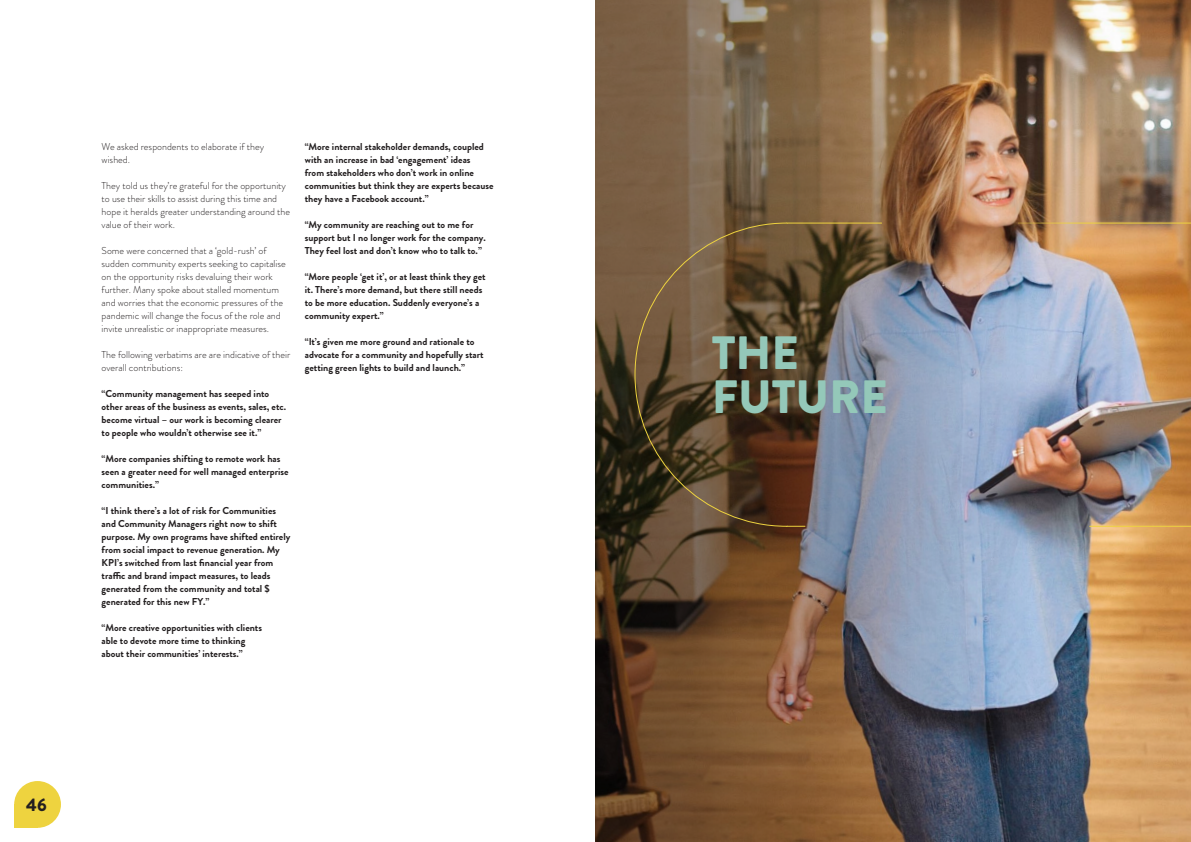
<style>
.page{position:relative;width:1191px;height:842px;background:#fff}
.page>*{position:absolute;margin:0;border:0;box-sizing:border-box;transform-origin:0 0}
.t1{font:900 46.7px/44.9px "Brandon Grotesque";color:#94c8b9}
.t2{font:900 18px "Brandon Grotesque";color:#231f20}
.t3{font:700 10px/13px "Brandon Grotesque";color:#231f20}
.t4{font:300 10px/13px "Brandon Grotesque";color:#231f20}
</style>
<div class="page">
<div style="left:14px;top:781px;width:47px;height:47px;background:#eed33f;border-radius:50%"></div>
<div style="left:14px;top:804px;width:24px;height:24px;background:#eed33f"></div>
<img style="left:595px;top:0;width:596px;height:842px">
<hr style="left:1018px;top:223px;width:173px;height:1px;background:#eed33f">
<hr style="left:1089px;top:526px;width:102px;height:1px;background:#eed33f">
<svg style="left:634px;top:222px;width:249px;height:305px;background:#605141"></svg>
<p class="t4" style="left:102px;top:140px;width:164px">We asked respondents to elaborate if they wished.</p>
<p class="t4" style="left:102px;top:179px;width:190px">They told us they’re grateful for the opportunity to use their skills to assist during this time and hope it heralds greater understanding around the value of their work.</p>
<p class="t4" style="left:102px;top:244px;width:186px">Some were concerned that a ‘gold-rush’ of sudden community experts seeking to capitalise on the opportunity risks devaluing their work further. Many spoke about stalled momentum and worries that the economic pressures of the pandemic will change the focus of the role and invite unrealistic or inappropriate measures.</p>
<p class="t4" style="left:102px;top:348px;width:190px">The following verbatims are are indicative of their overall contributions:</p>
<p class="t3" style="left:102px;top:387px;width:186px">“Community management has seeped into other areas of the business as events, sales, etc. become virtual – our work is becoming clearer to people who wouldn’t otherwise see it.”</p>
<p class="t3" style="left:102px;top:452px;width:188px">“More companies shifting to remote work has seen a greater need for well managed enterprise communities.”</p>
<p class="t3" style="left:102px;top:504px;width:190px">“I think there’s a lot of risk for Communities and Community Managers right now to shift purpose. My own programs have shifted entirely from social impact to revenue generation. My KPI’s switched from last financial year from traffic and brand impact measures, to leads generated from the community and total $ generated for this new FY.”</p>
<p class="t3" style="left:102px;top:621px;width:162px">“More creative opportunities with clients able to devote more time to thinking</p>
<p class="t3" style="left:102px;top:647px;width:143px">about their communities’ interests.”</p>
<p class="t3" style="left:305px;top:140px;width:190px">“More internal stakeholder demands, coupled with an increase in bad ‘engagement’ ideas<br>from stakeholders who don’t work in online communities but think they are experts because they have a Facebook account.”</p>
<p class="t3" style="left:305px;top:218px;width:182px">“My community are reaching out to me for support but I no longer work for the company.<br>They feel lost and don’t know who to talk to.”</p>
<p class="t3" style="left:305px;top:270px;width:182px">“More people ‘get it’, or at least think they get it. There’s more demand, but there still needs to be more education. Suddenly everyone’s a community expert.”</p>
<p class="t3" style="left:305px;top:335px;width:180px">“It’s given me more ground and rationale to advocate for a community and hopefully start getting green lights to build and launch.”</p>
<p class="t1" style="left:711px;top:331px;width:178px">THE<br>FUTURE</p>
<h2 class="t2" style="left:26px;top:792px;width:22px">46</h2>
</div>
